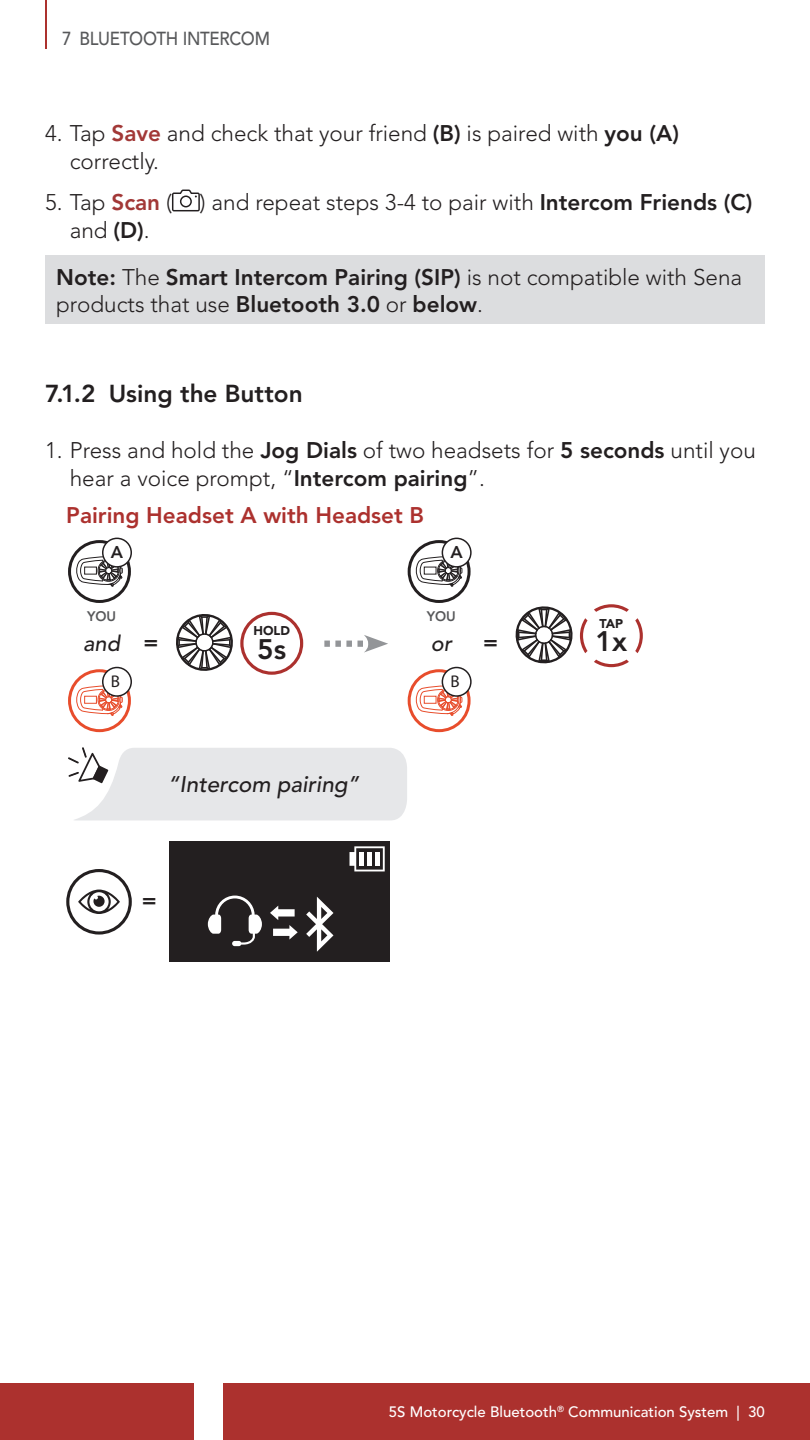
<style>
.page{position:relative;width:810px;height:1440px;background:#fff}
.page>*{position:absolute;margin:0;border:0;box-sizing:border-box;transform-origin:0 0}
.t1{font:800 28.12px "Avenir LT Std";color:#231f20}
.t2{font:800 28px "Avenir LT Std";color:#231f20}
.t3{font:800 24.38px "Avenir LT Std";color:#231f20}
.t4{font:300 22.5px/27.5px "Avenir LT Std";color:#231f20}
.t5{font:800 22.5px/27px "Avenir LT Std";color:#231f20}
.t6{font:800 22.5px "Avenir LT Std";color:#ac312e}
.t7{font:italic 500 22.5px "Avenir LT Std";color:#231f20}
.t8{font:italic 500 21.75px "Avenir LT Std";color:#231f20}
.t9{font:500 18.75px "Avenir LT Std";letter-spacing:-.015em;color:#57585a;scale:.9 1}
.t10{font:800 17px "Avenir LT Std";color:#231f20}
.t11{font:500 15px "Avenir LT Std";color:#fff}
.t12{font:800 13.75px "Avenir LT Std";letter-spacing:-.01em;color:#57585a}
.t13{font:900 12.62px "Avenir LT Std";color:#231f20}
.s1{font-weight:800;color:#a23837}
.s2{font-weight:800}
.s3{font-weight:300}
.s4{font-weight:800;font-style:normal;font-size:22.5px}
</style>
<div class="page">
<div style="left:0;top:1383px;width:194px;height:57px;background:#ac312e"></div>
<div style="left:223px;top:1383px;width:587px;height:57px;background:#ac312e"></div>
<hr style="left:45px;top:0;width:1px;height:49px;background:#ac312e">
<svg style="left:172px;top:190px;width:28px;height:21px"></svg>
<div style="left:45px;top:255px;width:720px;height:69px;background:#dcdddf"></div>
<svg style="left:68px;top:538px;width:64px;height:65px"></svg>
<svg style="left:176px;top:614px;width:57px;height:57px"></svg>
<svg style="left:240px;top:612px;width:63px;height:63px"></svg>
<svg style="left:68px;top:667px;width:64px;height:65px"></svg>
<svg style="left:68px;top:747px;width:339px;height:73px"></svg>
<svg style="left:408px;top:538px;width:64px;height:65px"></svg>
<svg style="left:516px;top:606px;width:57px;height:57px"></svg>
<svg style="left:580px;top:604px;width:63px;height:63px"></svg>
<svg style="left:408px;top:667px;width:64px;height:65px"></svg>
<svg style="left:324px;top:635px;width:64px;height:18px"></svg>
<svg style="left:66px;top:869px;width:66px;height:66px"></svg>
<div style="left:169px;top:842px;width:220px;height:120px;background:#231f20"></div>
<svg style="left:350px;top:846px;width:35px;height:25px"></svg>
<svg style="left:208px;top:896px;width:54px;height:50px"></svg>
<svg style="left:270px;top:906px;width:28px;height:34px"></svg>
<svg style="left:306px;top:897px;width:28px;height:55px"></svg>
<p class="t9" style="left:62px;top:28px;width:233px">7 BLUETOOTH INTERCOM</p>
<p class="t4" style="left:70px;top:120px;width:611px;text-indent:-25px">4. Tap <span class="s1">Save</span> and check that your friend <span class="s2">(B)</span> is paired with <span class="s2">you (A) </span>correctly.</p>
<p class="t4" style="left:70px;top:189px;width:684px;text-indent:-25px">5. Tap <span class="s1">Scan</span> ( ) and repeat steps 3-4 to pair with <span class="s2">Intercom Friends (C) </span>and <span class="s2">(D)</span>.</p>
<p class="t5" style="left:56px;top:264px;width:687px">Note: <span class="s3">The</span> Smart Intercom Pairing (SIP) <span class="s3">is not compatible with Sena products that use</span> Bluetooth 3.0 <span class="s3">or</span> below<span class="s3">.</span></p>
<p class="t3" style="left:45px;top:380px;width:259px">7.1.2 Using the Button</p>
<p class="t4" style="left:70px;top:437px;width:688px;text-indent:-25px">1. Press and hold the <span class="s2">Jog Dials</span> of two headsets for <span class="s2">5 seconds</span> until you hear a voice prompt, “<span class="s2">Intercom pairing</span>”.</p>
<p class="t6" style="left:66px;top:502px;width:359px">Pairing Headset A with Headset B</p>
<p class="t10" style="left:111px;top:542px;width:14px">A</p>
<p class="t10" style="left:451px;top:542px;width:14px">A</p>
<p class="t12" style="left:87px;top:608px;width:30px">YOU</p>
<p class="t8" style="left:83px;top:631px;width:77px">and <span class="s4">=</span></p>
<p class="t10" style="left:111px;top:671px;width:11px">B</p>
<p class="t13" style="left:254px;top:623px;width:38px">HOLD</p>
<p class="t2" style="left:257px;top:633px;width:31px">5s</p>
<p class="t7" style="left:168px;top:772px;width:193px">“Intercom pairing”</p>
<p class="t5" style="left:142px;top:887px;width:16px">=</p>
<p class="t12" style="left:427px;top:608px;width:30px">YOU</p>
<p class="t8" style="left:431px;top:631px;width:23px">or</p>
<p class="t5" style="left:483px;top:629px;width:16px">=</p>
<p class="t10" style="left:451px;top:671px;width:11px">B</p>
<p class="t13" style="left:600px;top:616px;width:25px">TAP</p>
<p class="t1" style="left:596px;top:624px;width:33px">1x</p>
<p class="t11" style="left:389px;top:1403px;width:378px">5S Motorcycle Bluetooth<sup>®</sup> Communication System | 30</p>
</div>
